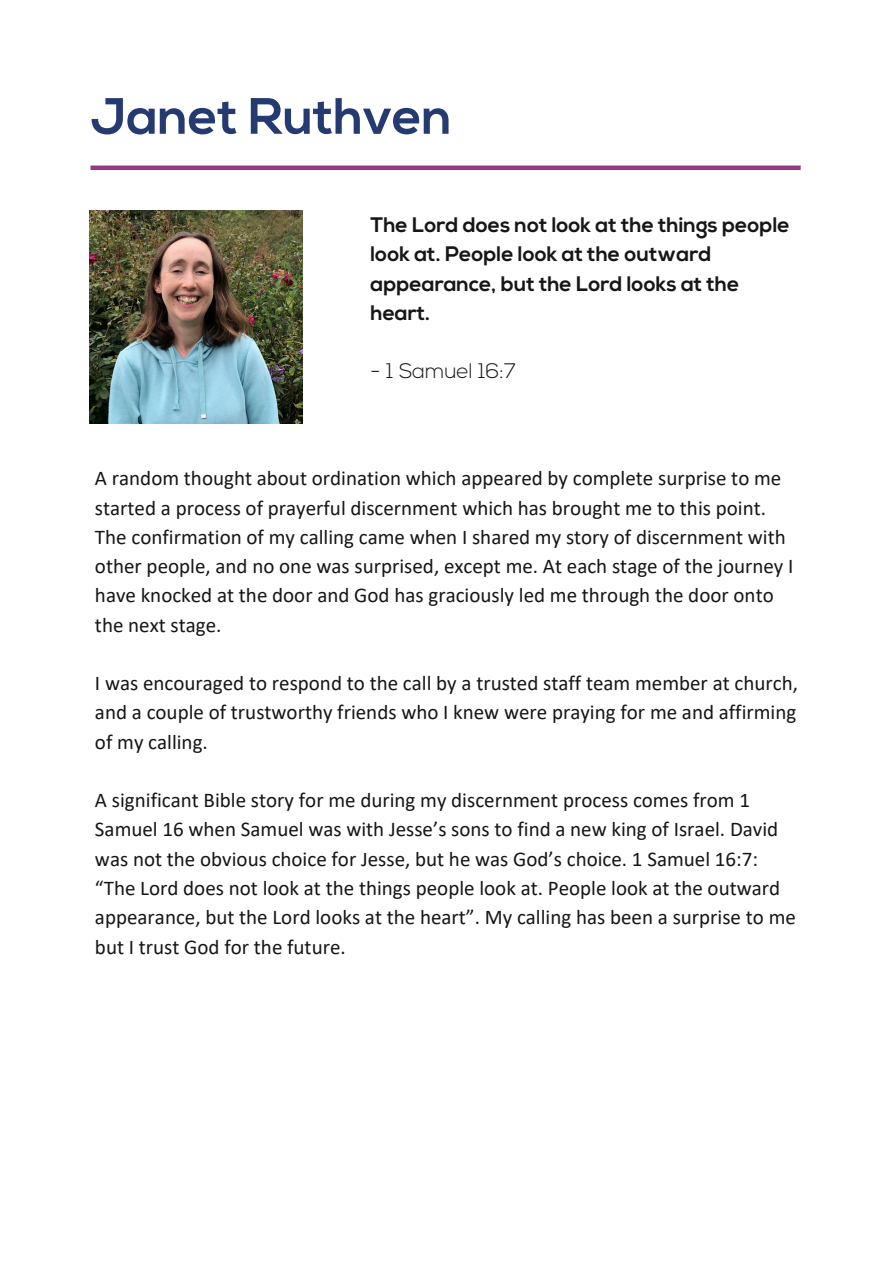
<style>
.page{position:relative;width:893px;height:1264px;background:#fff}
.page>*{position:absolute;margin:0;border:0;box-sizing:border-box;transform-origin:0 0}
.t1{font:700 50.85px "Nexa";color:#263a72}
.t2{font:21px/29.2px "Calibri";color:#161615}
.t3{font:700 21px/29.2px "Nexa";color:#161615}
.t4{font:300 21px "Nexa";color:#161615}
</style>
<div class="page">
<img style="left:89px;top:210px;width:213px;height:213px">
<div style="left:90px;top:165px;width:710px;height:5px;background:#943a80"></div>
<h1 class="t1" style="left:90px;top:96px;width:363px">Janet Ruthven</h1>
<p class="t3" style="left:370px;top:212px;width:420px">The Lord does not look at the things people look at. People look at the outward appearance, but the Lord looks at the heart.</p>
<p class="t4" style="left:370px;top:362px;width:147px">- 1 Samuel 16:7</p>
<p class="t2" style="left:95px;top:465px;width:700px">A random thought about ordination which appeared by complete surprise to me started a process of prayerful discernment which has brought me to this point.<br>The confirmation of my calling came when I shared my story of discernment with other people, and no one was surprised, except me. At each stage of the journey I have knocked at the door and God has graciously led me through the door onto the next stage.</p>
<p class="t2" style="left:95px;top:670px;width:704px;text-align:justify">I was encouraged to respond to the call by a trusted staff team member at church, and a couple of trustworthy friends who I knew were praying for me and affirming of my calling.</p>
<p class="t2" style="left:95px;top:787px;width:702px">A significant Bible story for me during my discernment process comes from 1<br>Samuel 16 when Samuel was with Jesse’s sons to find a new king of Israel. David was not the obvious choice for Jesse, but he was God’s choice. 1 Samuel 16:7: “The Lord does not look at the things people look at. People look at the outward appearance, but the Lord looks at the heart”. My calling has been a surprise to me but I trust God for the future.</p>
</div>
